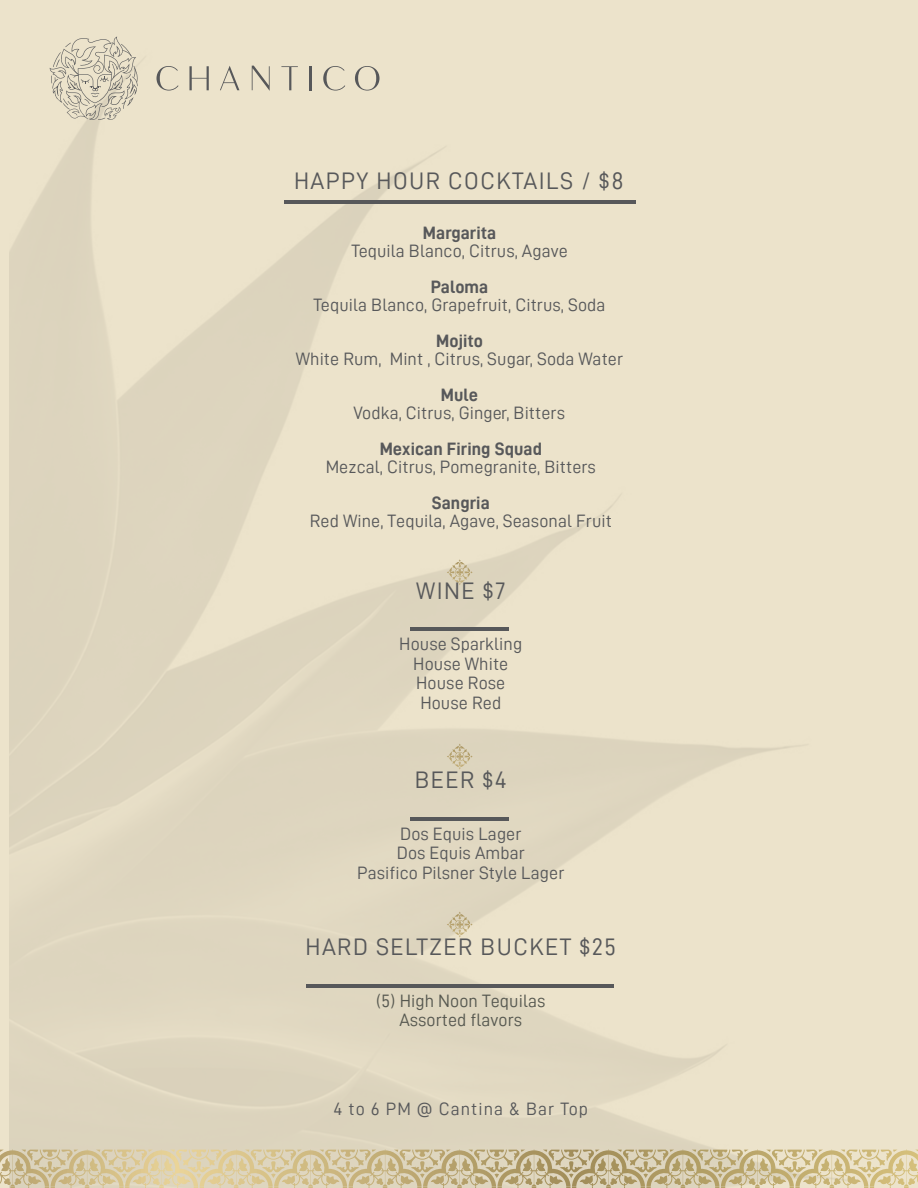
<style>
.page{position:relative;width:918px;height:1188px;background:#ece3cb}
.page>*{position:absolute;margin:0;border:0;box-sizing:border-box;transform-origin:0 0}
.t1{font:24px "D DIN";letter-spacing:.06em;color:#57585a}
.t2{font:18px/19.5px "D DIN";letter-spacing:.005em;color:#57585a;text-align:center}
.t3{font:18px "D DIN Bold";letter-spacing:.005em;color:#57585a}
.t4{font:18px/19.5px "D DIN";letter-spacing:.005em;color:#565850;text-align:center}
.t5{font:18px "D DIN";letter-spacing:.06em;color:#57585a}
</style>
<div class="page">
<img style="left:10px;top:35px;width:855px;height:1153px">
<svg style="left:870px;top:1149px;width:46px;height:38px;background:#e0d1a6"></svg>
<hr style="left:410px;top:818px;width:99px;height:3px;background:#57585a">
<hr style="left:410px;top:627px;width:99px;height:3px;background:#57585a">
<svg style="left:156px;top:66px;width:23px;height:25px"></svg>
<svg style="left:323px;top:66px;width:22px;height:25px"></svg>
<svg style="left:220px;top:66px;width:19px;height:24px"></svg>
<svg style="left:355px;top:66px;width:25px;height:25px"></svg>
<hr style="left:309px;top:66px;width:2px;height:24px;background:#57585a">
<svg style="left:281px;top:66px;width:17px;height:24px"></svg>
<svg style="left:189px;top:66px;width:20px;height:24px"></svg>
<svg style="left:252px;top:66px;width:18px;height:25px"></svg>
<svg style="left:50px;top:36px;width:89px;height:85px;background:#d7cfbb"></svg>
<hr style="left:284px;top:200px;width:351px;height:4px;background:#57585a">
<svg style="left:447px;top:559px;width:26px;height:26px"></svg>
<svg style="left:447px;top:744px;width:26px;height:25px"></svg>
<hr style="left:306px;top:984px;width:307px;height:3px;background:#57585a">
<svg style="left:447px;top:912px;width:26px;height:25px"></svg>
<h1 class="t1" style="left:294px;top:168px;width:331px">HAPPY HOUR COCKTAILS / $8</h1>
<p class="t3" style="left:423px;top:223px;width:75px">Margarita</p>
<p class="t2" style="left:351px;top:241px;width:218px">Tequila Blanco, Citrus, Agave</p>
<p class="t3" style="left:431px;top:277px;width:59px">Paloma</p>
<p class="t2" style="left:314px;top:295px;width:293px">Tequila Blanco, Grapefruit, Citrus, Soda</p>
<p class="t3" style="left:436px;top:331px;width:48px">Mojito</p>
<p class="t2" style="left:296px;top:349px;width:329px">White Rum, Mint , Citrus, Sugar, Soda Water</p>
<p class="t3" style="left:441px;top:385px;width:39px">Mule</p>
<p class="t2" style="left:353px;top:403px;width:213px">Vodka, Citrus, Ginger, Bitters</p>
<p class="t3" style="left:380px;top:439px;width:164px">Mexican Firing Squad</p>
<p class="t2" style="left:326px;top:457px;width:272px">Mezcal, Citrus, Pomegranite, Bitters</p>
<p class="t3" style="left:432px;top:493px;width:59px">Sangria</p>
<p class="t2" style="left:310px;top:511px;width:304px">Red Wine, Tequila, Agave, Seasonal Fruit</p>
<h1 class="t1" style="left:416px;top:577px;width:91px">WINE $7</h1>
<p class="t2" style="left:399px;top:634px;width:124px">House Sparkling<br>House White<br>House Rose<br>House Red</p>
<h1 class="t1" style="left:415px;top:767px;width:94px">BEER $4</h1>
<p class="t2" style="left:357px;top:824px;width:209px">Dos Equis Lager<br>Dos Equis Ambar<br>Pasifico Pilsner Style Lager</p>
<h1 class="t1" style="left:305px;top:934px;width:312px">HARD SELTZER BUCKET $25</h1>
<p class="t4" style="left:376px;top:991px;width:171px">(5) High Noon Tequilas<br>Assorted flavors</p>
<p class="t5" style="left:334px;top:1099px;width:256px">4 to 6 PM @ Cantina &amp; Bar Top</p>
</div>
